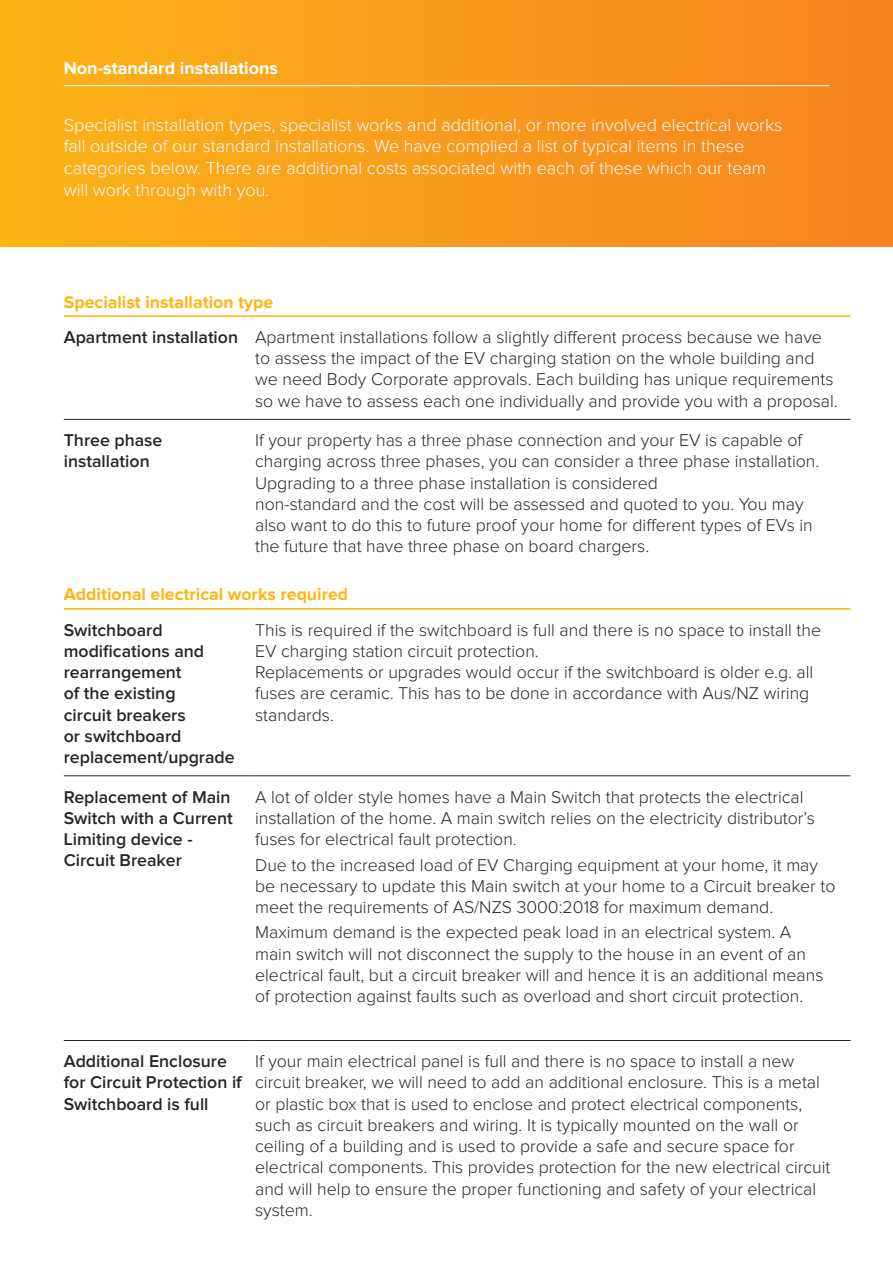
<style>
.page{position:relative;width:893px;height:1263px;background:#fff}
.page>*{position:absolute;margin:0;border:0;box-sizing:border-box;transform-origin:0 0}
.t1{font:300 18px/21.6px "Proxima Nova";color:#fff}
.t2{font:700 18px "Proxima Nova";color:#fff}
.t3{font:300 17.7px/21.3px "Proxima Nova";color:#262629}
.t4{font:600 17.7px/21.3px "Proxima Nova";color:#262629}
.t5{font:700 17.7px "Proxima Nova";color:#ffb510}
.s1{font-weight:700;color:#ffb510}
.s2{font-weight:600}
</style>
<div class="page">
<div style="left:1px;top:0;width:891px;height:247px;background:linear-gradient(to right,#fcb418,#f58221)"></div>
<hr style="left:64px;top:85px;width:765px;height:1px;background:#fff">
<hr style="left:64px;top:419px;width:191px;height:1px;background:#262629">
<hr style="left:255px;top:419px;width:595px;height:1px;background:#262629">
<hr style="left:64px;top:775px;width:191px;height:1px;background:#262629">
<hr style="left:255px;top:775px;width:595px;height:1px;background:#262629">
<hr style="left:64px;top:1040px;width:191px;height:1px;background:#262629">
<hr style="left:255px;top:1040px;width:595px;height:1px;background:#262629">
<hr style="left:64px;top:608px;width:191px;height:2px;background:#ffb510">
<hr style="left:255px;top:608px;width:595px;height:2px;background:#ffb510">
<hr style="left:64px;top:315px;width:191px;height:2px;background:#ffb510">
<hr style="left:255px;top:315px;width:595px;height:2px;background:#ffb510">
<p class="t2" style="left:64px;top:58px;width:216px">Non-standard installations</p>
<p class="t1" style="left:64px;top:114px;width:720px">Specialist installation types, specialist works and additional, or more involved electrical works fall outside of our standard installations. We have complied a list of typical items in these categories below. There are additional costs associated with each of these which our team will work through with you.</p>
<p class="t3" style="left:64px;top:284px;width:760px;line-height:35.2px"><span class="s1">Specialist installation type<br></span><span class="s2">Apartment installation</span> Apartment installations follow a slightly different process because we have</p>
<p class="t3" style="left:255px;top:348px;width:584px">to assess the impact of the EV charging station on the whole building and we need Body Corporate approvals. Each building has unique requirements so we have to assess each one individually and provide you with a proposal.</p>
<p class="t4" style="left:64px;top:430px;width:100px">Three phase installation</p>
<p class="t3" style="left:255px;top:430px;width:566px">If your property has a three phase connection and your EV is capable of charging across three phases, you can consider a three phase installation.<br>Upgrading to a three phase installation is considered<br>non-standard and the cost will be assessed and quoted to you. You may also want to do this to future proof your home for different types of EVs in the future that have three phase on board chargers.</p>
<p class="t5" style="left:64px;top:584px;width:286px">Additional electrical works required</p>
<p class="t4" style="left:64px;top:620px;width:172px">Switchboard modifications and rearrangement<br>of the existing<br>circuit breakers<br>or switchboard replacement/upgrade</p>
<p class="t3" style="left:255px;top:619px;width:567px">This is required if the switchboard is full and there is no space to install the EV charging station circuit protection.<br>Replacements or upgrades would occur if the switchboard is older e.g. all fuses are ceramic. This has to be done in accordance with Aus/NZ wiring standards.</p>
<p class="t4" style="left:64px;top:787px;width:171px">Replacement of Main<br>Switch with a Current<br>Limiting device -<br>Circuit Breaker</p>
<p class="t3" style="left:255px;top:786px;width:561px">A lot of older style homes have a Main Switch that protects the electrical installation of the home. A main switch relies on the electricity distributor’s fuses for electrical fault protection.</p>
<p class="t3" style="left:255px;top:854px;width:582px">Due to the increased load of EV Charging equipment at your home, it may be necessary to update this Main switch at your home to a Circuit breaker to meet the requirements of AS/NZS 3000:2018 for maximum demand.</p>
<p class="t3" style="left:255px;top:922px;width:570px">Maximum demand is the expected peak load in an electrical system. A main switch will not disconnect the supply to the house in an event of an electrical fault, but a circuit breaker will and hence it is an additional means of protection against faults such as overload and short circuit protection.</p>
<p class="t4" style="left:64px;top:1051px;width:179px">Additional Enclosure for Circuit Protection if<br>Switchboard is full</p>
<p class="t3" style="left:255px;top:1051px;width:577px">If your main electrical panel is full and there is no space to install a new circuit breaker, we will need to add an additional enclosure. This is a metal or plastic box that is used to enclose and protect electrical components, such as circuit breakers and wiring. It is typically mounted on the wall or ceiling of a building and is used to provide a safe and secure space for electrical components. This provides protection for the new electrical circuit and will help to ensure the proper functioning and safety of your electrical system.</p>
</div>
